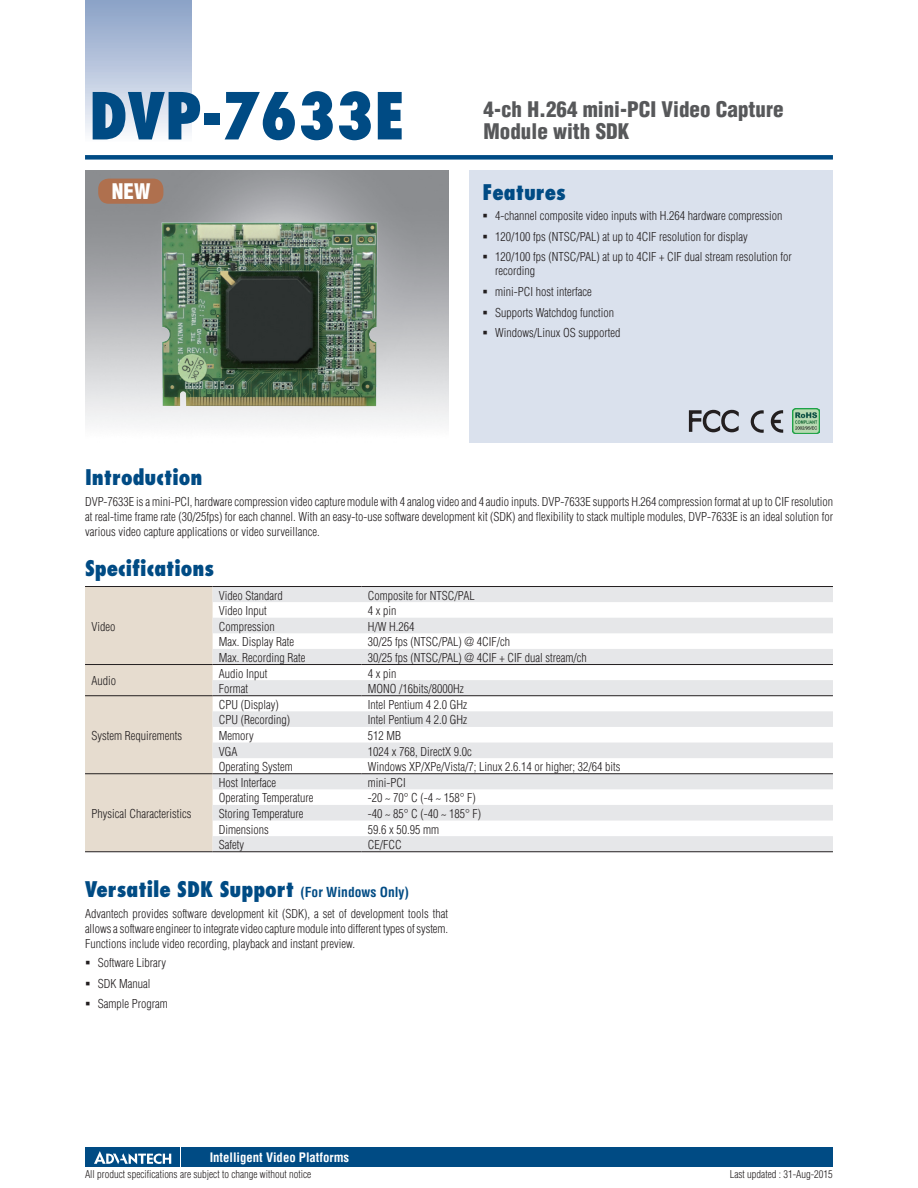
<style>
.page{position:relative;width:918px;height:1188px;background:#fff}
.page>*{position:absolute;margin:0;border:0;box-sizing:border-box;transform-origin:0 0}
.DS_Model_Name_1P{font:800 condensed 63px "Futura";color:#004b84}
.DS_Paragraph_Header{font:800 condensed 21px "Futura";color:#004b84}
.DS_Headline-1P{font:900 condensed 21px/22.5px "Helvetica";color:#57585a}
.DS_Model_Name_1P-2{font:900 condensed 21px "Helvetica";color:#fff}
.t1{font:700 condensed 12.75px "Helvetica";color:#fff}
.DS_Body_Text{font:300 condensed 12px/15px "Helvetica";color:#231f20;text-align:justify}
.DS_Tab-data{font:300 condensed 12px "Helvetica";color:#231f20}
.t2{font:300 condensed 10.5px "Helvetica";color:#231f20}
.s1{font-family:"Helvetica";font-weight:700;font-size:13.5px}
</style>
<div class="page">
<div style="left:85px;top:155px;width:748px;height:5px;background:#004b84"></div>
<div style="left:85px;top:0;width:106px;height:143px;background:linear-gradient(to bottom,#879fc5,#fafafd)"></div>
<div style="left:182px;top:1147px;width:651px;height:20px;background:#004b84"></div>
<div style="left:85px;top:1147px;width:95px;height:20px;background:#004b84"></div>
<svg style="left:94px;top:1151px;width:77px;height:13px"></svg>
<div style="left:470px;top:170px;width:363px;height:272px;background:#dae1ed"></div>
<img style="left:85px;top:170px;width:363px;height:255px">
<div style="left:85px;top:587px;width:128px;height:264px;background:#e6dccf"></div>
<svg style="left:213px;top:587px;width:620px;height:264px;fill:#e6e7e9"></svg>
<hr style="left:85px;top:773px;width:128px;height:1px;background:#231f20">
<hr style="left:213px;top:586px;width:148px;height:1px;background:#231f20">
<hr style="left:85px;top:695px;width:128px;height:1px;background:#231f20">
<hr style="left:361px;top:586px;width:472px;height:1px;background:#231f20">
<hr style="left:85px;top:586px;width:128px;height:1px;background:#231f20">
<hr style="left:85px;top:664px;width:128px;height:1px;background:#231f20">
<hr style="left:213px;top:664px;width:148px;height:1px;background:#231f20">
<hr style="left:361px;top:664px;width:472px;height:1px;background:#231f20">
<hr style="left:213px;top:695px;width:148px;height:1px;background:#231f20">
<hr style="left:361px;top:695px;width:472px;height:1px;background:#231f20">
<hr style="left:85px;top:851px;width:128px;height:1px;background:#231f20">
<hr style="left:213px;top:773px;width:148px;height:1px;background:#231f20">
<hr style="left:361px;top:773px;width:472px;height:1px;background:#231f20">
<hr style="left:213px;top:851px;width:148px;height:1px;background:#231f20">
<hr style="left:361px;top:851px;width:472px;height:1px;background:#231f20">
<img style="left:792px;top:409px;width:27px;height:25px">
<svg style="left:751px;top:410px;width:13px;height:23px"></svg>
<svg style="left:771px;top:410px;width:12px;height:23px"></svg>
<svg style="left:688px;top:409px;width:51px;height:24px"></svg>
<div style="left:98px;top:179px;width:65px;height:25px;background:#af704e;border-radius:10px"></div>
<img style="left:147px;top:209px;width:244px;height:214px">
<p class="DS_Model_Name_1P" style="left:89px;top:76px;width:318px">DVP-7633E</p>
<p class="DS_Headline-1P" style="left:484px;top:98px;width:301px">4-ch H.264 mini-PCI Video Capture<br>Module with SDK</p>
<p class="DS_Model_Name_1P-2" style="left:112px;top:178px;width:40px">NEW</p>
<h2 class="DS_Paragraph_Header" style="left:482px;top:178px;width:85px">Features</h2>
<p class="DS_Body_Text" style="left:495px;top:208px;width:289px">4-channel composite video inputs with H.264 hardware compression</p>
<p class="DS_Body_Text" style="left:495px;top:229px;width:254px">120/100 fps (NTSC/PAL) at up to 4CIF resolution for display</p>
<p class="DS_Body_Text" style="left:495px;top:250px;width:298px;line-height:14.2px">120/100 fps (NTSC/PAL) at up to 4CIF + CIF dual stream resolution for recording</p>
<p class="DS_Body_Text" style="left:495px;top:284px;width:98px">mini-PCI host interface</p>
<p class="DS_Body_Text" style="left:495px;top:305px;width:121px">Supports Watchdog function</p>
<p class="DS_Body_Text" style="left:495px;top:325px;width:127px">Windows/Linux OS supported</p>
<p class="DS_Paragraph_Header" style="left:85px;top:463px;width:119px">Introduction</p>
<p class="DS_Body_Text" style="left:85px;top:494px;width:750px">DVP-7633E is a mini-PCI, hardware compression video capture module with 4 analog video and 4 audio inputs. DVP-7633E supports H.264 compression format at up to CIF resolution at real-time frame rate (30/25fps) for each channel. With an easy-to-use software development kit (SDK) and flexibility to stack multiple modules, DVP-7633E is an ideal solution for various video capture applications or video surveillance.</p>
<p class="DS_Paragraph_Header" style="left:85px;top:554px;width:131px">Specifications</p>
<p class="DS_Tab-data" style="left:91px;top:619px;width:25px">Video</p>
<p class="DS_Tab-data" style="left:91px;top:674px;width:26px">Audio</p>
<p class="DS_Tab-data" style="left:91px;top:729px;width:92px">System Requirements</p>
<p class="DS_Tab-data" style="left:219px;top:588px;width:65px">Video Standard</p>
<p class="DS_Tab-data" style="left:368px;top:588px;width:108px">Composite for NTSC/PAL</p>
<p class="DS_Tab-data" style="left:219px;top:604px;width:49px">Video Input</p>
<p class="DS_Tab-data" style="left:368px;top:604px;width:30px">4 x pin</p>
<p class="DS_Tab-data" style="left:219px;top:619px;width:57px">Compression</p>
<p class="DS_Tab-data" style="left:368px;top:619px;width:48px">H/W H.264</p>
<p class="DS_Tab-data" style="left:219px;top:635px;width:77px">Max. Display Rate</p>
<p class="DS_Tab-data" style="left:368px;top:635px;width:144px">30/25 fps (NTSC/PAL) @ 4CIF/ch</p>
<p class="DS_Tab-data" style="left:219px;top:651px;width:88px">Max. Recording Rate</p>
<p class="DS_Tab-data" style="left:368px;top:651px;width:221px">30/25 fps (NTSC/PAL) @ 4CIF + CIF dual stream/ch</p>
<p class="DS_Tab-data" style="left:219px;top:666px;width:50px">Audio Input</p>
<p class="DS_Tab-data" style="left:368px;top:666px;width:30px">4 x pin</p>
<p class="DS_Tab-data" style="left:219px;top:682px;width:31px">Format</p>
<p class="DS_Tab-data" style="left:368px;top:682px;width:97px">MONO /16bits/8000Hz</p>
<p class="DS_Tab-data" style="left:219px;top:697px;width:62px">CPU (Display)</p>
<p class="DS_Tab-data" style="left:368px;top:697px;width:101px">Intel Pentium 4 2.0 GHz</p>
<p class="DS_Tab-data" style="left:219px;top:713px;width:73px">CPU (Recording)</p>
<p class="DS_Tab-data" style="left:368px;top:713px;width:101px">Intel Pentium 4 2.0 GHz</p>
<p class="DS_Tab-data" style="left:219px;top:729px;width:36px">Memory</p>
<p class="DS_Tab-data" style="left:368px;top:729px;width:35px">512 MB</p>
<p class="DS_Tab-data" style="left:219px;top:744px;width:20px">VGA</p>
<p class="DS_Tab-data" style="left:368px;top:744px;width:105px">1024 x 768, DirectX 9.0c</p>
<p class="DS_Tab-data" style="left:219px;top:760px;width:75px">Operating System</p>
<p class="DS_Tab-data" style="left:368px;top:760px;width:254px">Windows XP/XPe/Vista/7; Linux 2.6.14 or higher; 32/64 bits</p>
<p class="DS_Tab-data" style="left:219px;top:775px;width:59px">Host Interface</p>
<p class="DS_Tab-data" style="left:368px;top:775px;width:39px">mini-PCI</p>
<p class="DS_Tab-data" style="left:219px;top:791px;width:96px">Operating Temperature</p>
<p class="DS_Tab-data" style="left:368px;top:791px;width:110px">-20 ~ 70° C (-4 ~ 158° F)</p>
<p class="DS_Tab-data" style="left:219px;top:807px;width:86px">Storing Temperature</p>
<p class="DS_Tab-data" style="left:368px;top:807px;width:115px">-40 ~ 85° C (-40 ~ 185° F)</p>
<p class="DS_Tab-data" style="left:219px;top:822px;width:51px">Dimensions</p>
<p class="DS_Tab-data" style="left:368px;top:822px;width:73px">59.6 x 50.95 mm</p>
<p class="DS_Tab-data" style="left:219px;top:838px;width:27px">Safety</p>
<p class="DS_Tab-data" style="left:368px;top:838px;width:36px">CE/FCC</p>
<p class="DS_Paragraph_Header" style="left:85px;top:876px;width:326px">Versatile SDK Support <span class="s1">(For Windows Only)</span></p>
<p class="DS_Body_Text" style="left:85px;top:906px;width:365px">Advantech provides software development kit (SDK), a set of development tools that allows a software engineer to integrate video capture module into different types of system.<br>Functions include video recording, playback and instant preview.</p>
<p class="DS_Body_Text" style="left:98px;top:955px;width:70px">Software Library</p>
<p class="DS_Body_Text" style="left:98px;top:976px;width:54px">SDK Manual</p>
<p class="DS_Body_Text" style="left:98px;top:996px;width:71px">Sample Program</p>
<p class="DS_Tab-data" style="left:91px;top:807px;width:101px">Physical Characteristics</p>
<p class="t1" style="left:210px;top:1150px;width:141px">Intelligent Video Platforms</p>
<p class="t2" style="left:85px;top:1168px;width:228px">All product specifications are subject to change without notice</p>
<p class="t2" style="left:730px;top:1168px;width:105px">Last updated : 31-Aug-2015</p>
</div>
